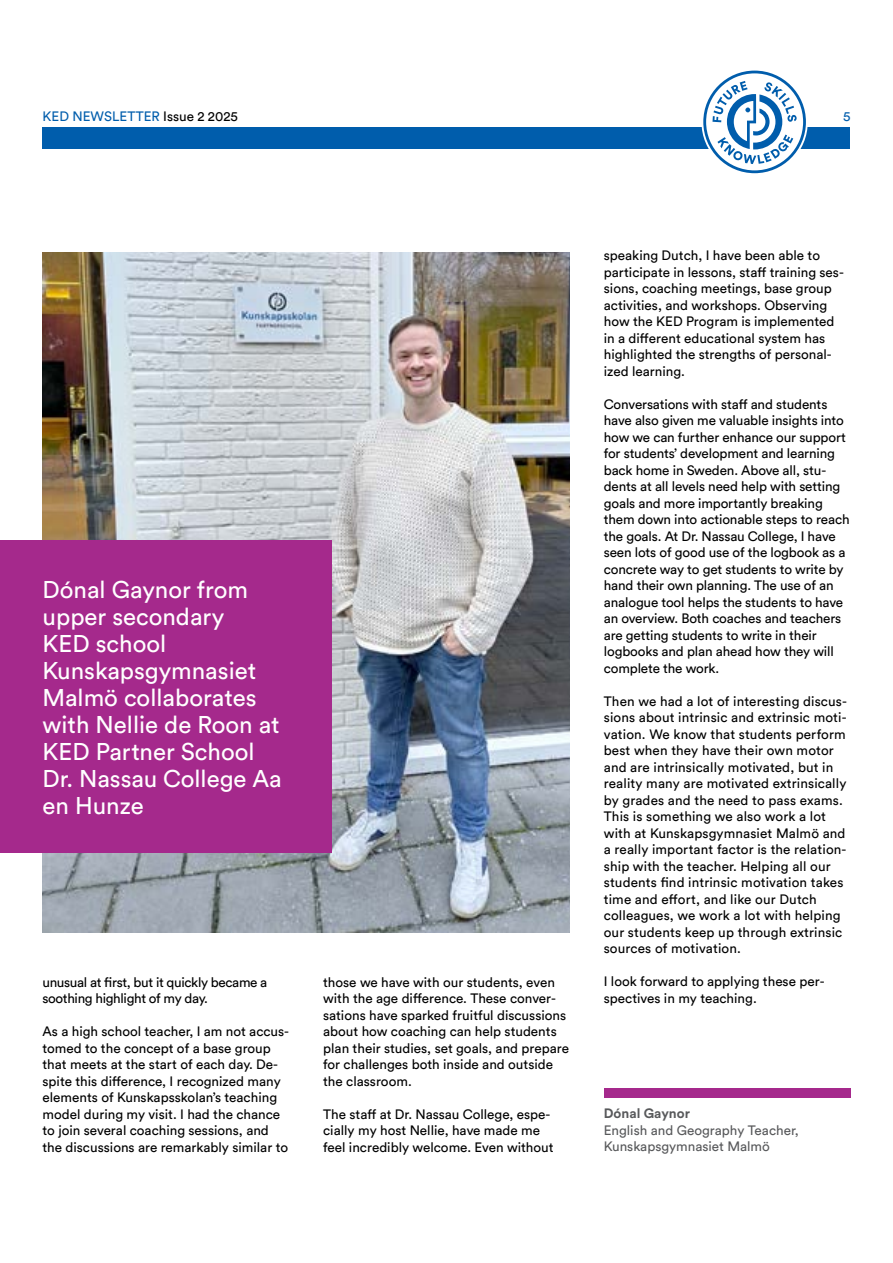
<style>
.page{position:relative;width:893px;height:1263px;background:#fff}
.page>*{position:absolute;margin:0;border:0;box-sizing:border-box;transform-origin:0 0}
.t1{font:24px/27px "Circular Std";color:#fff}
.t2{font:13.5px/16.5px "Circular Std";color:#000}
.t3{font:13.5px/16.5px "Circular Std";letter-spacing:-.025em;color:#000}
.t4{font:13.5px/16.5px "Circular Std";color:#58595b}
.t5{font:13.5px "Circular Std";color:#005dac}
.t6{font:700 13.5px "Circular Std";color:#58595b}
.s1{color:#000}
</style>
<div class="page">
<div style="left:43px;top:128px;width:807px;height:21px;background:#005dac"></div>
<svg style="left:703px;top:71px;width:103px;height:102px"></svg>
<div style="left:604px;top:1089px;width:246px;height:9px;background:#a5298c"></div>
<img style="left:43px;top:253px;width:527px;height:679px">
<div style="left:0;top:540px;width:332px;height:313px;background:#a5298c"></div>
<p class="t5" style="left:43px;top:109px;width:197px">KED NEWSLETTER <span class="s1">Issue 2 2025</span></p>
<p class="t5" style="left:843px;top:109px;width:9px">5</p>
<h1 class="t1" style="left:43px;top:576px;width:241px">Dónal Gaynor from upper secondary<br>KED school<br>Kunskapsgymnasiet<br>Malmö collaborates with Nellie de Roon at<br>KED Partner School<br>Dr. Nassau College Aa en Hunze</h1>
<p class="t3" style="left:43px;top:973px;width:226px">unusual at first, but it quickly became a soothing highlight of my day.</p>
<p class="t2" style="left:43px;top:1023px;width:248px">As a high school teacher, I am not accus&shy;tomed to the concept of a base group that meets at the start of each day. De&shy;spite this difference, I recognized many elements of Kunskapsskolan’s teaching model during my visit. I had the chance to join several coaching sessions, and the discussions are remarkably similar to</p>
<p class="t2" style="left:323px;top:973px;width:247px">those we have with our students, even with the age difference. These conver&shy;sations have sparked fruitful discussions about how coaching can help students plan their studies, set goals, and prepare for challenges both inside and outside the classroom.</p>
<p class="t2" style="left:323px;top:1105px;width:232px">The staff at Dr. Nassau College, espe&shy;cially my host Nellie, have made me feel incredibly welcome. Even without</p>
<p class="t2" style="left:604px;top:247px;width:242px">speaking Dutch, I have been able to participate in lessons, staff training ses&shy;sions, coaching meetings, base group activities, and workshops. Observing how the KED Program is implemented in a different educational system has highlighted the strengths of personal&shy;ized learning.</p>
<p class="t2" style="left:604px;top:396px;width:247px">Conversations with staff and students have also given me valuable insights into how we can further enhance our support for students’ development and learning back home in Sweden. Above all, stu&shy;dents at all levels need help with setting goals and more importantly breaking them down into actionable steps to reach the goals. At Dr. Nassau College, I have seen lots of good use of the logbook as a concrete way to get students to write by hand their own planning. The use of an analogue tool helps the students to have an overview. Both coaches and teachers are getting students to write in their logbooks and plan ahead how they will complete the work.</p>
<p class="t2" style="left:604px;top:693px;width:245px">Then we had a lot of interesting discus&shy;sions about intrinsic and extrinsic moti&shy;vation. We know that students perform best when they have their own motor and are intrinsically motivated, but in reality many are motivated extrinsically by grades and the need to pass exams.<br>This is something we also work a lot with at Kunskapsgymnasiet Malmö and a really important factor is the relation&shy;ship with the teacher. Helping all our students find intrinsic motivation takes time and effort, and like our Dutch colleagues, we work a lot with helping our students keep up through extrinsic sources of motivation.</p>
<p class="t2" style="left:604px;top:973px;width:222px">I look forward to applying these per&shy;spectives in my teaching.</p>
<p class="t6" style="left:604px;top:1105px;width:88px">Dónal Gaynor</p>
<p class="t4" style="left:604px;top:1122px;width:196px">English and Geography Teacher,<br>Kunskapsgymnasiet Malmö</p>
</div>
